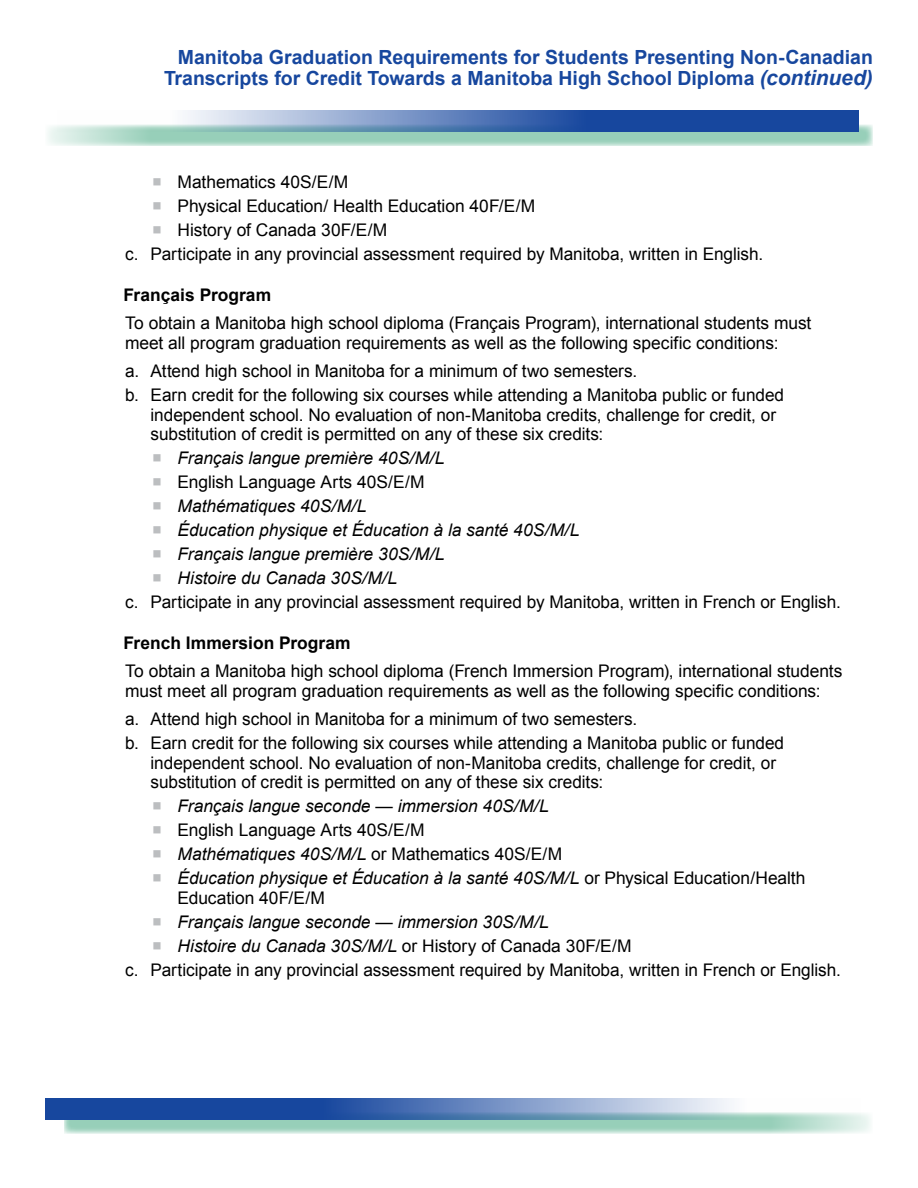
<style>
.page{position:relative;width:918px;height:1188px;background:#fff}
.page>*{position:absolute;margin:0;border:0;box-sizing:border-box;transform-origin:0 0}
.t1{font:700 19.5px/21px "Arial";color:#17479e;text-align:right}
.Paragraph___12{font:17.4px/19.5px "Arial";letter-spacing:-.005em;color:#000}
.t2{font:italic 17.4px/19.5px "Arial";letter-spacing:-.005em;color:#000}
.Numbers_List_B_last{font:17.4px "Arial";letter-spacing:-.005em;color:#000}
.Numbers_List_A___06{font:700 17.4px "Arial";color:#000}
.s1{font-style:italic;font-size:21px}
.s2{font-family:"Arial Unicode MS";font-size:16.5px;color:#bcbec0}
.s3{font-family:"Arial Unicode MS";font-style:normal;font-size:16.5px;color:#bcbec0}
.s4{font-style:normal}
.s5{font-style:italic}
</style>
<div class="page">
<svg style="left:64px;top:1113px;width:806px;height:21px;background:#acd8c7"></svg>
<svg style="left:45px;top:1098px;width:815px;height:22px;background:#698bbd"></svg>
<svg style="left:48px;top:124px;width:825px;height:22px;background:#a8d6c4"></svg>
<svg style="left:58px;top:110px;width:801px;height:22px;background:#698bbe"></svg>
<p class="t1" style="left:164px;top:47px;width:710px">Manitoba Graduation Requirements for Students Presenting Non-Canadian<br>Transcripts for Credit Towards a Manitoba High School Diploma <span class="s1">(continued)</span></p>
<p class="Paragraph___12" style="left:152px;top:172px;width:198px"><span class="s2">■</span> Mathematics 40S/E/M</p>
<p class="Paragraph___12" style="left:152px;top:196px;width:385px"><span class="s2">■</span> Physical Education/ Health Education 40F/E/M</p>
<p class="Paragraph___12" style="left:152px;top:220px;width:237px"><span class="s2">■</span> History of Canada 30F/E/M</p>
<p class="Numbers_List_B_last" style="left:125px;top:243px;width:640px">c. Participate in any provincial assessment required by Manitoba, written in English.</p>
<p class="Numbers_List_A___06" style="left:124px;top:283px;width:149px">Français Program</p>
<p class="Paragraph___12" style="left:125px;top:313px;width:688px">To obtain a Manitoba high school diploma (Français Program), international students must meet all program graduation requirements as well as the following specific conditions:</p>
<p class="Paragraph___12" style="left:125px;top:361px;width:514px">a. Attend high school in Manitoba for a minimum of two semesters.</p>
<p class="Paragraph___12" style="left:151px;top:385px;width:635px;text-indent:-26px">b. Earn credit for the following six courses while attending a Manitoba public or funded independent school. No evaluation of non-Manitoba credits, challenge for credit, or substitution of credit is permitted on any of these six credits:</p>
<p class="t2" style="left:152px;top:449px;width:294px"><span class="s3">■</span> Français langue première 40S/M/L</p>
<p class="Paragraph___12" style="left:152px;top:472px;width:274px"><span class="s2">■</span> English Language Arts 40S/E/M</p>
<p class="t2" style="left:152px;top:497px;width:216px"><span class="s3">■</span> Mathématiques 40S/M/L</p>
<p class="t2" style="left:152px;top:521px;width:429px"><span class="s3">■</span> Éducation physique et Éducation à la santé 40S/M/L</p>
<p class="t2" style="left:152px;top:545px;width:294px"><span class="s3">■</span> Français langue première 30S/M/L</p>
<p class="t2" style="left:152px;top:569px;width:246px"><span class="s3">■</span> Histoire du Canada 30S/M/L</p>
<p class="Numbers_List_B_last" style="left:125px;top:591px;width:717px">c. Participate in any provincial assessment required by Manitoba, written in French or English.</p>
<p class="Numbers_List_A___06" style="left:124px;top:631px;width:229px">French Immersion Program</p>
<p class="Paragraph___12" style="left:125px;top:661px;width:719px">To obtain a Manitoba high school diploma (French Immersion Program), international students must meet all program graduation requirements as well as the following specific conditions:</p>
<p class="Paragraph___12" style="left:125px;top:709px;width:514px">a. Attend high school in Manitoba for a minimum of two semesters.</p>
<p class="Paragraph___12" style="left:151px;top:733px;width:635px;text-indent:-26px">b. Earn credit for the following six courses while attending a Manitoba public or funded independent school. No evaluation of non-Manitoba credits, challenge for credit, or substitution of credit is permitted on any of these six credits:</p>
<p class="t2" style="left:152px;top:797px;width:398px"><span class="s3">■</span> Français langue seconde — immersion 40S/M/L</p>
<p class="Paragraph___12" style="left:152px;top:820px;width:274px"><span class="s2">■</span> English Language Arts 40S/E/M</p>
<p class="t2" style="left:152px;top:845px;width:412px"><span class="s3">■</span> Mathématiques 40S/M/L <span class="s4">or Mathematics 40S/E/M</span></p>
<p class="t2" style="left:178px;top:869px;width:629px;text-indent:-26px"><span class="s3">■</span> Éducation physique et Éducation à la santé 40S/M/L <span class="s4">or Physical Education/Health<br>Education 40F/E/M</span></p>
<p class="t2" style="left:152px;top:912px;width:398px"><span class="s3">■</span> Français langue seconde — immersion 30S/M/L</p>
<p class="Paragraph___12" style="left:152px;top:936px;width:481px"><span class="s2">■</span> <span class="s5">Histoire du Canada 30S/M/L</span> or History of Canada 30F/E/M</p>
<p class="Numbers_List_B_last" style="left:125px;top:958px;width:717px">c. Participate in any provincial assessment required by Manitoba, written in French or English.</p>
</div>
